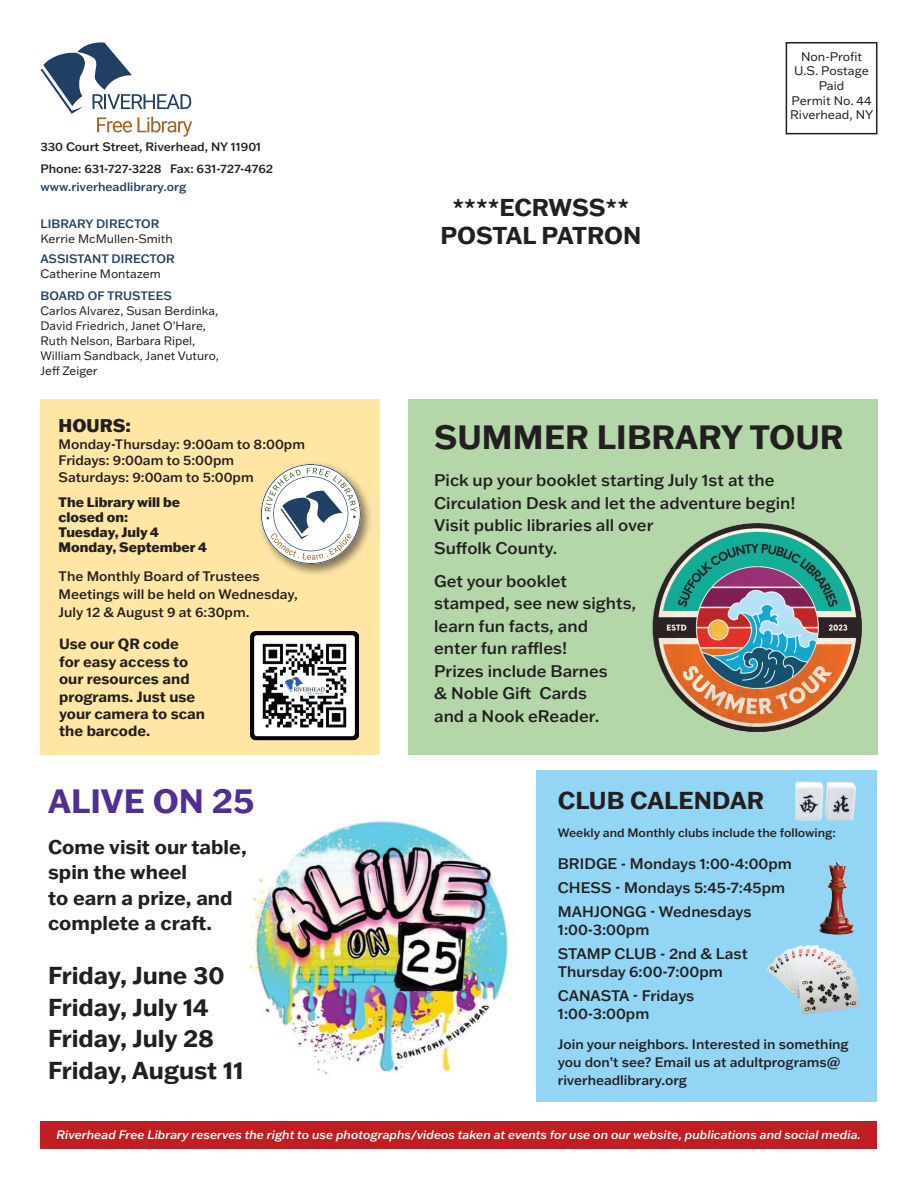
<style>
.page{position:relative;width:918px;height:1188px;background:#fff}
.page>*{position:absolute;margin:0;border:0;box-sizing:border-box;transform-origin:0 0}
.t1{font:700 33px "Franklin Gothic ATF";color:#231f20}
.t2{font:700 33px "Franklin Gothic ATF";color:#502e92}
.t3{font:700 24px/31.5px "Franklin Gothic ATF";color:#231f20}
.t4{font:700 23.85px/28.7px "Franklin Gothic ATF";color:#231f20;text-align:center}
.t5{font:700 19.5px/25.5px "Franklin Gothic ATF";color:#231f20}
.t6{font:800 18px "Franklin Gothic ATF";color:#231f20}
.t7{font:500 16.5px/22.5px "Franklin Gothic ATF";color:#231f20}
.t8{font:500 15px/24px "Franklin Gothic ATF";color:#231f20}
.t9{font:700 14.55px/17.4px "Franklin Gothic ATF";color:#231f20}
.t10{font:500 13.5px/18px "Franklin Gothic ATF";color:#231f20}
.t11{font:800 13.5px/15px "Franklin Gothic ATF";color:#231f20}
.t12{font:12.3px/14.7px "Franklin Gothic ATF";color:#231f20;text-align:center}
.t13{font:12px/15px "Franklin Gothic ATF";color:#231f20}
.t14{font:italic 500 12px "Franklin Gothic ATF";color:#fff}
.t15{font:500 12px "Franklin Gothic ATF";color:#231f20}
.t16{font:500 12px "Franklin Gothic ATF";color:#214063}
</style>
<div class="page">
<div style="left:41px;top:1121px;width:836px;height:27px;background:#c11e24"></div>
<div style="left:786px;top:42px;width:92px;height:92px;border:2px solid #231f20"></div>
<svg style="left:40px;top:42px;width:152px;height:95px"></svg>
<div style="left:41px;top:399px;width:339px;height:355px;background:#ffe6a4"></div>
<div style="left:408px;top:399px;width:469px;height:355px;background:#b4d7aa"></div>
<div style="left:257px;top:461px;width:117px;height:116px;background:#231f20;opacity:.58"></div>
<svg style="left:261px;top:464px;width:100px;height:100px"></svg>
<svg style="left:265px;top:468px;width:92px;height:92px"></svg>
<img style="left:251px;top:631px;width:108px;height:110px">
<img style="left:251px;top:820px;width:258px;height:255px">
<img style="left:651px;top:523px;width:211px;height:209px">
<div style="left:537px;top:770px;width:340px;height:332px;background:#93d5f4"></div>
<img style="left:766px;top:945px;width:94px;height:70px">
<img style="left:795px;top:781px;width:61px;height:40px">
<img style="left:819px;top:861px;width:35px;height:74px">
<p class="t15" style="left:40px;top:139px;width:222px">330 Court Street, Riverhead, NY 11901</p>
<p class="t15" style="left:41px;top:161px;width:234px">Phone: 631-727-3228 Fax: 631-727-4762</p>
<p class="t16" style="left:41px;top:179px;width:147px">www.riverheadlibrary.org</p>
<p class="t16" style="left:41px;top:216px;width:120px">LIBRARY DIRECTOR</p>
<p class="t13" style="left:41px;top:231px;width:134px">Kerrie McMullen-Smith</p>
<p class="t16" style="left:41px;top:250px;width:136px">ASSISTANT DIRECTOR</p>
<p class="t13" style="left:41px;top:265px;width:122px">Catherine Montazem</p>
<p class="t16" style="left:41px;top:288px;width:133px">BOARD OF TRUSTEES</p>
<p class="t13" style="left:40px;top:303px;width:180px">Carlos Alvarez, Susan Berdinka,<br>David Friedrich, Janet O'Hare,<br>Ruth Nelson, Barbara Ripel,<br>William Sandback, Janet Vuturo,<br>Jeff Zeiger</p>
<h3 class="t6" style="left:59px;top:414px;width:74px">HOURS:</h3>
<p class="t10" style="left:59px;top:435px;width:248px;line-height:16.5px">Monday-Thursday: 9:00am to 8:00pm<br>Fridays: 9:00am to 5:00pm<br>Saturdays: 9:00am to 5:00pm</p>
<p class="t11" style="left:59px;top:495px;width:150px">The Library will be closed on:<br>Tuesday, July 4<br>Monday, September 4</p>
<p class="t10" style="left:59px;top:567px;width:241px">The Monthly Board of Trustees<br>Meetings will be held on Wednesday,<br>July 12 &amp; August 9 at 6:30pm.</p>
<p class="t9" style="left:59px;top:635px;width:147px">Use our QR code<br>for easy access to our resources and programs. Just use your camera to scan the barcode.</p>
<h1 class="t2" style="left:48px;top:779px;width:208px">ALIVE ON 25</h1>
<h3 class="t5" style="left:48px;top:833px;width:200px">Come visit our table, spin the wheel<br>to earn a prize, and complete a craft.</h3>
<h2 class="t3" style="left:48px;top:959px;width:197px">Friday, June 30<br>Friday, July 14<br>Friday, July 28<br>Friday, August 11</h2>
<h3 class="t4" style="left:440px;top:192px;width:203px">****ECRWSS**<br>POSTAL PATRON</h3>
<p class="t12" style="left:790px;top:48px;width:85px">Non-Profit<br>U.S. Postage<br>Paid<br>Permit No. 44<br>Riverhead, NY</p>
<h1 class="t1" style="left:434px;top:415px;width:411px">SUMMER LIBRARY TOUR</h1>
<p class="t7" style="left:434px;top:468px;width:363px">Pick up your booklet starting July 1st at the Circulation Desk and let the adventure begin!<br>Visit public libraries all over<br>Suffolk County.</p>
<p class="t7" style="left:434px;top:569px;width:204px">Get your booklet stamped, see new sights, learn fun facts, and<br>enter fun raffles!<br>Prizes include Barnes<br>&amp; Noble Gift Cards<br>and a Nook eReader.</p>
<h2 class="t3" style="left:558px;top:784px;width:208px">CLUB CALENDAR</h2>
<p class="t15" style="left:558px;top:825px;width:279px">Weekly and Monthly clubs include the following:</p>
<p class="t8" style="left:558px;top:851px;width:236px">BRIDGE - Mondays 1:00-4:00pm<br>CHESS - Mondays 5:45-7:45pm<br>MAHJONGG - Wednesdays</p>
<p class="t8" style="left:558px;top:917px;width:191px">1:00-3:00pm<br>STAMP CLUB - 2nd &amp; Last</p>
<p class="t8" style="left:558px;top:959px;width:166px">Thursday 6:00-7:00pm<br>CANASTA - Fridays</p>
<p class="t8" style="left:558px;top:1001px;width:93px">1:00-3:00pm</p>
<p class="t10" style="left:558px;top:1035px;width:292px">Join your neighbors. Interested in something you don’t see? Email us at adultprograms@ riverheadlibrary.org</p>
<p class="t14" style="left:57px;top:1126px;width:806px">Riverhead Free Library reserves the right to use photographs/videos taken at events for use on our website, publications and social media.</p>
</div>
